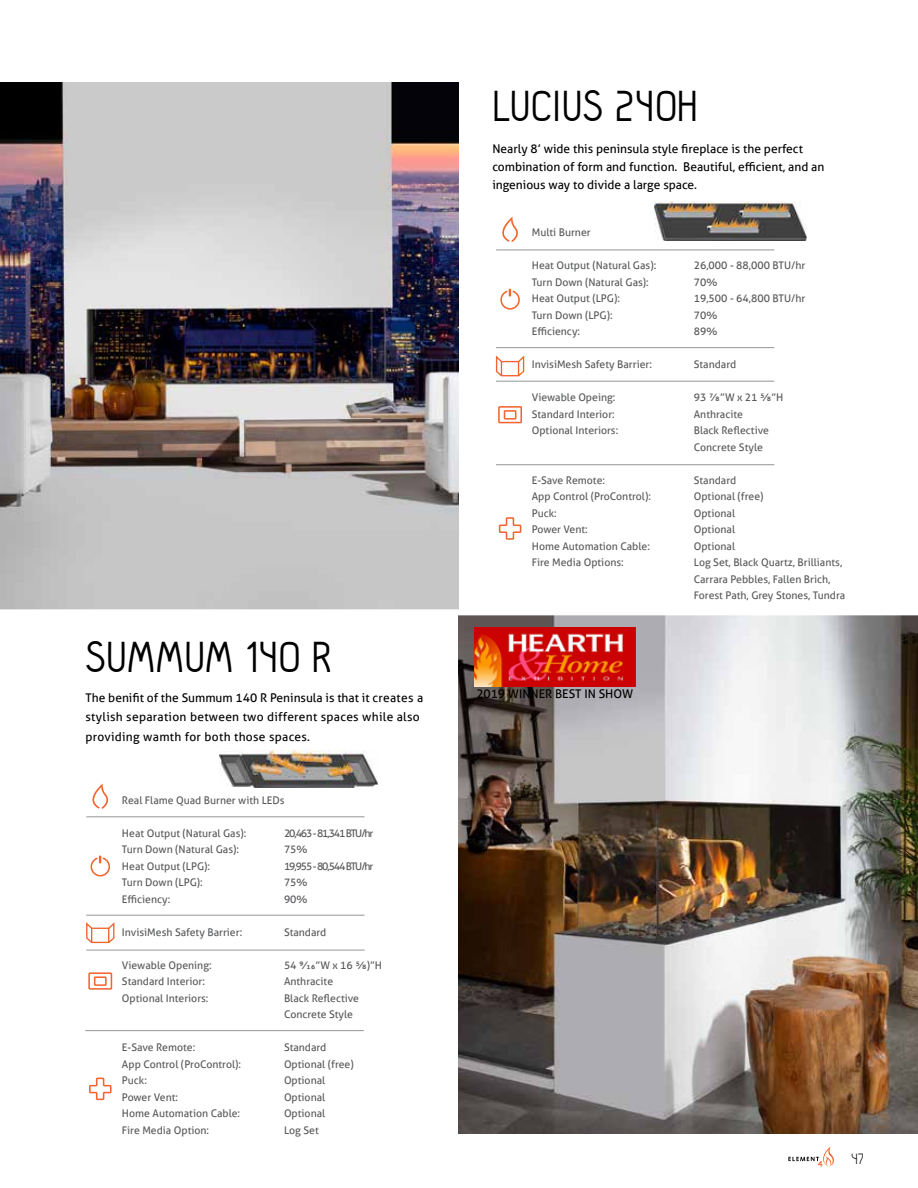
<style>
.page{position:relative;width:918px;height:1188px;background:#fff}
.page>*{position:absolute;margin:0;border:0;box-sizing:border-box;transform-origin:0 0}
.t1{font:45px "Hallo Sans";color:#000}
.t2{font:300 16.5px "Hallosans";color:#000}
.t3{font:12px/18px "Aller";color:#000}
.t4{font:12px/19.5px "Aller";letter-spacing:.025em;color:#000}
.t5{font:10.5px/16.5px "Aller";color:#58595b}
.t6{font:10.5px "Aller";letter-spacing:-.1em;color:#58595b}
</style>
<div class="page">
<svg style="left:788px;top:1146px;width:46px;height:21px"></svg>
<hr style="left:496px;top:250px;width:278px;height:1px;background:#939598">
<hr style="left:496px;top:347px;width:278px;height:1px;background:#939598">
<hr style="left:496px;top:381px;width:278px;height:1px;background:#939598">
<hr style="left:496px;top:464px;width:278px;height:1px;background:#939598">
<svg style="left:498px;top:517px;width:24px;height:23px"></svg>
<div style="left:498px;top:406px;width:24px;height:17px;border:2px solid #f26531"></div>
<div style="left:504px;top:410px;width:12px;height:10px;border:2px solid #f26531"></div>
<svg style="left:500px;top:289px;width:20px;height:21px"></svg>
<svg style="left:502px;top:217px;width:16px;height:25px"></svg>
<svg style="left:495px;top:355px;width:30px;height:22px"></svg>
<img style="left:655px;top:202px;width:151px;height:39px">
<img style="left:0;top:83px;width:458px;height:526px">
<hr style="left:86px;top:817px;width:279px;height:1px;background:#939598">
<hr style="left:86px;top:915px;width:279px;height:1px;background:#939598">
<hr style="left:86px;top:950px;width:279px;height:1px;background:#939598">
<hr style="left:86px;top:1030px;width:278px;height:1px;background:#939598">
<svg style="left:89px;top:1077px;width:23px;height:24px"></svg>
<div style="left:88px;top:972px;width:24px;height:18px;border:2px solid #f26531"></div>
<div style="left:94px;top:976px;width:13px;height:10px;border:2px solid #f26531"></div>
<svg style="left:90px;top:856px;width:20px;height:21px"></svg>
<svg style="left:92px;top:784px;width:16px;height:25px"></svg>
<svg style="left:86px;top:922px;width:29px;height:22px"></svg>
<img style="left:219px;top:750px;width:158px;height:38px">
<img style="left:458px;top:615px;width:460px;height:519px">
<img style="left:474px;top:628px;width:161px;height:58px">
<h1 class="t1" style="left:86px;top:634px;width:248px">SUMMUM 140 R</h1>
<p class="t4" style="left:86px;top:688px;width:339px">The benifit of the Summum 140 R Peninsula is that it creates a stylish separation between two different spaces while also providing wamth for both those spaces.</p>
<p class="t5" style="left:122px;top:792px;width:164px">Real Flame Quad Burner with LEDs</p>
<p class="t5" style="left:122px;top:825px;width:126px">Heat Output (Natural Gas):</p>
<p class="t6" style="left:284px;top:827px;width:91px">20,463 - 81,341 BTU/hr</p>
<p class="t5" style="left:122px;top:841px;width:119px">Turn Down (Natural Gas):</p>
<p class="t5" style="left:284px;top:841px;width:25px">75%</p>
<p class="t5" style="left:122px;top:858px;width:90px">Heat Output (LPG):</p>
<p class="t6" style="left:284px;top:860px;width:91px">19,955 - 80,544 BTU/hr</p>
<p class="t5" style="left:122px;top:874px;width:82px">Turn Down (LPG):</p>
<p class="t5" style="left:284px;top:874px;width:25px">75%</p>
<p class="t5" style="left:122px;top:891px;width:50px">Efficiency:</p>
<p class="t5" style="left:284px;top:891px;width:25px">90%</p>
<p class="t5" style="left:122px;top:924px;width:122px">InvisiMesh Safety Barrier:</p>
<p class="t5" style="left:284px;top:924px;width:44px">Standard</p>
<p class="t5" style="left:122px;top:957px;width:91px">Viewable Opening:</p>
<p class="t5" style="left:284px;top:957px;width:100px">54 9/16”W x 16 5/8)”H</p>
<p class="t5" style="left:122px;top:973px;width:84px">Standard Interior:</p>
<p class="t5" style="left:284px;top:973px;width:51px">Anthracite</p>
<p class="t5" style="left:122px;top:990px;width:88px">Optional Interiors:</p>
<p class="t5" style="left:284px;top:990px;width:77px">Black Reflective<br>Concrete Style</p>
<p class="t5" style="left:122px;top:1039px;width:75px">E-Save Remote:</p>
<p class="t5" style="left:284px;top:1039px;width:44px">Standard</p>
<p class="t5" style="left:122px;top:1056px;width:121px">App Control (ProControl):</p>
<p class="t5" style="left:284px;top:1056px;width:71px">Optional (free)</p>
<p class="t5" style="left:122px;top:1072px;width:26px">Puck:</p>
<p class="t5" style="left:284px;top:1072px;width:43px">Optional</p>
<p class="t5" style="left:122px;top:1089px;width:58px">Power Vent:</p>
<p class="t5" style="left:284px;top:1089px;width:43px">Optional</p>
<p class="t5" style="left:122px;top:1105px;width:120px">Home Automation Cable:</p>
<p class="t5" style="left:284px;top:1105px;width:43px">Optional</p>
<p class="t5" style="left:122px;top:1122px;width:89px">Fire Media Option:</p>
<p class="t5" style="left:284px;top:1122px;width:36px">Log Set</p>
<h1 class="t1" style="left:492px;top:83px;width:207px">LUCIUS 240H</h1>
<p class="t3" style="left:492px;top:139px;width:334px">Nearly 8’ wide this peninsula style fireplace is the perfect combination of form and function. Beautiful, efficient, and an ingenious way to divide a large space.</p>
<p class="t5" style="left:532px;top:224px;width:60px">Multi Burner</p>
<p class="t5" style="left:532px;top:257px;width:126px">Heat Output (Natural Gas):</p>
<p class="t5" style="left:694px;top:257px;width:113px">26,000 - 88,000 BTU/hr</p>
<p class="t5" style="left:532px;top:274px;width:119px">Turn Down (Natural Gas):</p>
<p class="t5" style="left:694px;top:274px;width:25px">70%</p>
<p class="t5" style="left:532px;top:290px;width:90px">Heat Output (LPG):</p>
<p class="t5" style="left:694px;top:290px;width:113px">19,500 - 64,800 BTU/hr</p>
<p class="t5" style="left:532px;top:307px;width:82px">Turn Down (LPG):</p>
<p class="t5" style="left:694px;top:307px;width:25px">70%</p>
<p class="t5" style="left:532px;top:323px;width:50px">Efficiency:</p>
<p class="t5" style="left:694px;top:323px;width:25px">89%</p>
<p class="t5" style="left:532px;top:356px;width:122px">InvisiMesh Safety Barrier:</p>
<p class="t5" style="left:694px;top:356px;width:44px">Standard</p>
<p class="t5" style="left:532px;top:389px;width:85px">Viewable Opeing:</p>
<p class="t5" style="left:694px;top:389px;width:91px">93 7/8”W x 21 5/8”H</p>
<p class="t5" style="left:532px;top:406px;width:84px">Standard Interior:</p>
<p class="t5" style="left:694px;top:406px;width:51px">Anthracite</p>
<p class="t5" style="left:532px;top:422px;width:88px">Optional Interiors:</p>
<p class="t5" style="left:694px;top:422px;width:77px">Black Reflective<br>Concrete Style</p>
<p class="t5" style="left:532px;top:472px;width:75px">E-Save Remote:</p>
<p class="t5" style="left:694px;top:472px;width:44px">Standard</p>
<p class="t5" style="left:532px;top:488px;width:121px">App Control (ProControl):</p>
<p class="t5" style="left:694px;top:488px;width:71px">Optional (free)</p>
<p class="t5" style="left:532px;top:505px;width:26px">Puck:</p>
<p class="t5" style="left:694px;top:505px;width:43px">Optional</p>
<p class="t5" style="left:532px;top:521px;width:58px">Power Vent:</p>
<p class="t5" style="left:694px;top:521px;width:43px">Optional</p>
<p class="t5" style="left:532px;top:538px;width:120px">Home Automation Cable:</p>
<p class="t5" style="left:694px;top:538px;width:43px">Optional</p>
<p class="t5" style="left:532px;top:554px;width:93px">Fire Media Options:</p>
<p class="t5" style="left:694px;top:554px;width:153px">Log Set, Black Quartz, Brilliants,<br>Carrara Pebbles, Fallen Brich,<br>Forest Path, Grey Stones, Tundra</p>
<p class="t3" style="left:476px;top:685px;width:158px">2019 WINNER BEST IN SHOW</p>
<h2 class="t2" style="left:851px;top:1150px;width:14px">47</h2>
</div>
